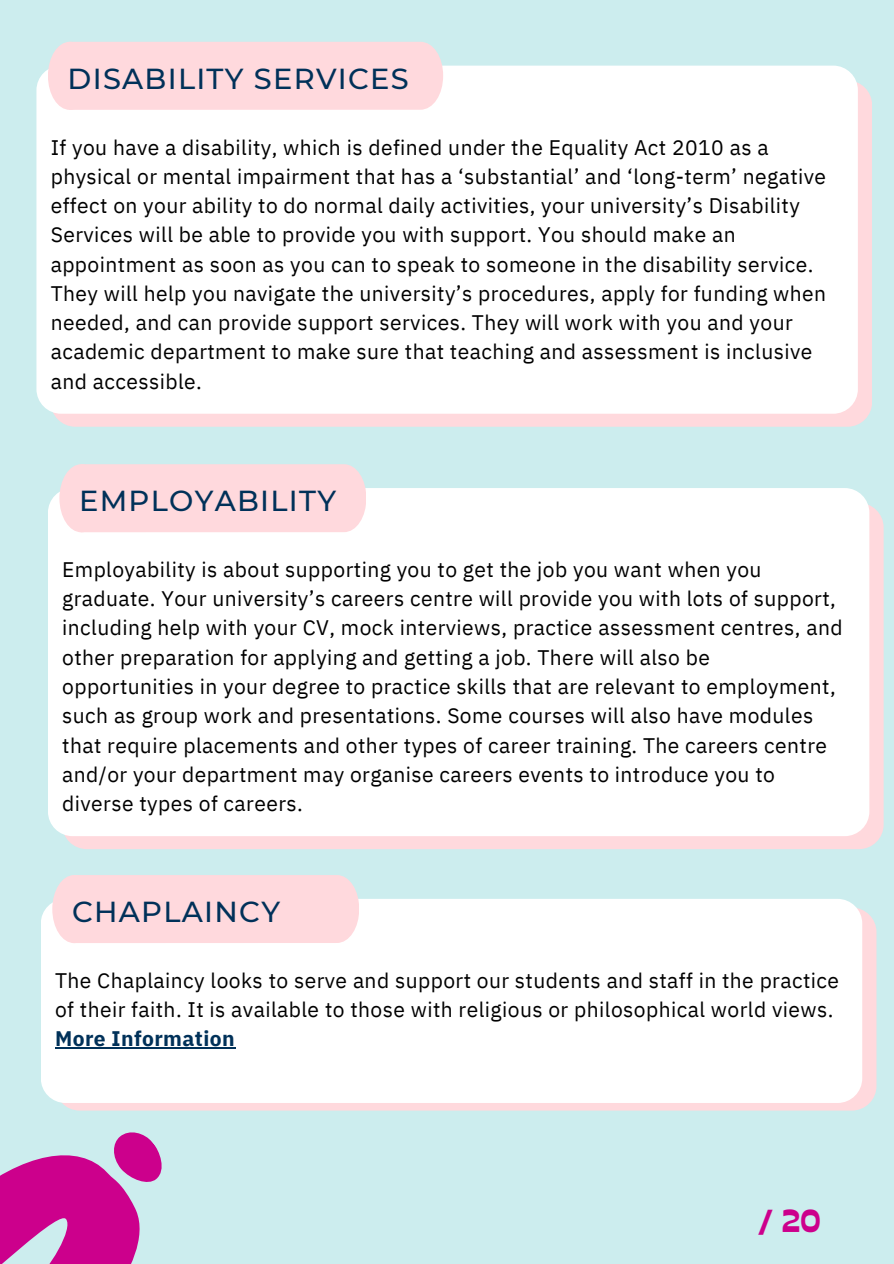
<style>
.page{position:relative;width:894px;height:1264px;background:#fff}
.page>*{position:absolute;margin:0;border:0;box-sizing:border-box;transform-origin:0 0}
.t1{font:800 31.8px "Stadio Deva";color:#cc008c}
.t2{font:500 28.8px "Montserrat";letter-spacing:.045em;color:#003159}
.t3{font:21px/29.2px "IBM Plex Sans";letter-spacing:.02em;color:#000}
.t4{font:700 21px "IBM Plex Sans";letter-spacing:.02em;color:#003159}
</style>
<div class="page">
<div style="left:0;top:0;width:893px;height:1263px;background:#ccedee"></div>
<div style="left:51px;top:80px;width:820px;height:347px;background:#ffd9dd;border-radius:25px"></div>
<div style="left:36px;top:66px;width:821px;height:348px;background:#fff;border-radius:25px"></div>
<div style="left:48px;top:42px;width:395px;height:68px;background:#ffd9dd"></div>
<div style="left:62px;top:503px;width:821px;height:346px;background:#ffd9dd;border-radius:25px"></div>
<div style="left:48px;top:488px;width:821px;height:348px;background:#fff;border-radius:25px"></div>
<div style="left:59px;top:464px;width:307px;height:68px;background:#ffd9dd"></div>
<div style="left:55px;top:907px;width:820px;height:203px;background:#ffd9dd;border-radius:25px"></div>
<div style="left:41px;top:898px;width:821px;height:204px;background:#fff;border-radius:25px"></div>
<div style="left:52px;top:875px;width:307px;height:68px;background:#ffd9dd"></div>
<hr style="left:55px;top:1047px;width:180px;height:1px;background:#003159">
<svg style="left:0;top:1132px;width:162px;height:131px"></svg>
<h2 class="t2" style="left:68px;top:61px;width:342px">DISABILITY SERVICES</h2>
<p class="t3" style="left:51px;top:132px;width:776px">If you have a disability, which is defined under the Equality Act 2010 as a physical or mental impairment that has a ‘substantial’ and ‘long-term’ negative effect on your ability to do normal daily activities, your university’s Disability Services will be able to provide you with support. You should make an appointment as soon as you can to speak to someone in the disability service.<br>They will help you navigate the university’s procedures, apply for funding when needed, and can provide support services. They will work with you and your academic department to make sure that teaching and assessment is inclusive and accessible.</p>
<h2 class="t2" style="left:79px;top:483px;width:258px">EMPLOYABILITY</h2>
<p class="t3" style="left:62px;top:554px;width:781px">Employability is about supporting you to get the job you want when you graduate. Your university’s careers centre will provide you with lots of support, including help with your CV, mock interviews, practice assessment centres, and other preparation for applying and getting a job. There will also be opportunities in your degree to practice skills that are relevant to employment, such as group work and presentations. Some courses will also have modules that require placements and other types of career training. The careers centre and/or your department may organise careers events to introduce you to diverse types of careers.</p>
<h2 class="t2" style="left:72px;top:893px;width:209px">CHAPLAINCY</h2>
<p class="t3" style="left:55px;top:965px;width:785px">The Chaplaincy looks to serve and support our students and staff in the practice of their faith. It is available to those with religious or philosophical world views.</p>
<p class="t4" style="left:55px;top:1024px;width:181px">More Information</p>
<h1 class="t1" style="left:758px;top:1201px;width:64px">/ 20</h1>
</div>
